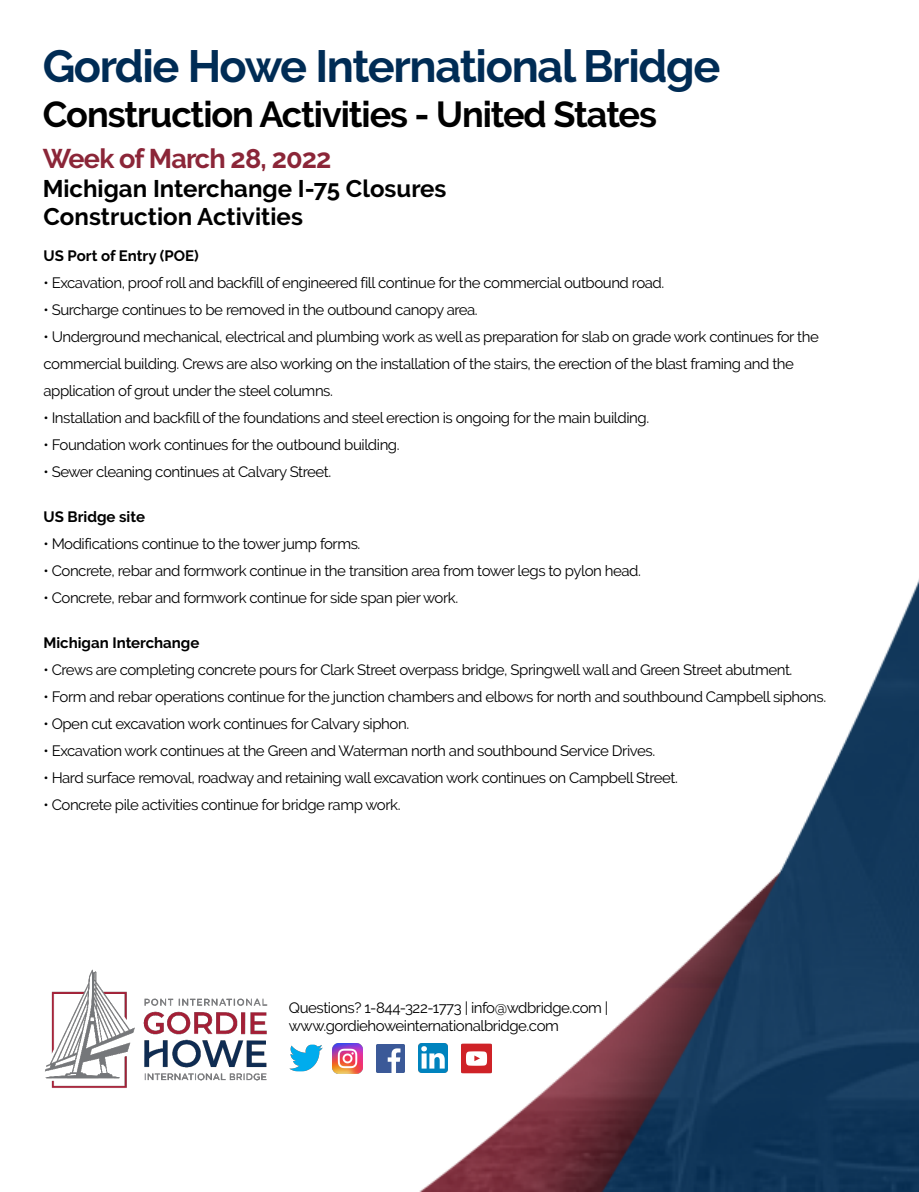
<style>
.page{position:relative;width:919px;height:1192px;background:#fff}
.page>*{position:absolute;margin:0;border:0;box-sizing:border-box;transform-origin:0 0}
.t1{font:700 45px "Raleway";letter-spacing:-.03em;color:#002c55}
.t2{font:700 36px "Raleway";letter-spacing:-.03em;color:#000}
.t3{font:700 27px "Raleway";letter-spacing:-.03em;color:#8b2638}
.t4{font:700 24px "Raleway";color:#000}
.t5{font:15px/27px "Raleway";letter-spacing:-.03em;color:#000}
.t6{font:700 15px "Raleway";color:#000}
</style>
<div class="page">
<img style="left:335px;top:581px;width:583px;height:610px">
<img style="left:289px;top:1044px;width:34px;height:28px">
<img style="left:376px;top:1044px;width:28px;height:28px">
<img style="left:419px;top:1043px;width:29px;height:29px">
<img style="left:460px;top:1042px;width:32px;height:32px">
<img style="left:332px;top:1043px;width:30px;height:30px">
<img style="left:45px;top:969px;width:223px;height:119px">
<h1 class="t1" style="left:43px;top:40px;width:679px">Gordie Howe International Bridge</h1>
<h2 class="t2" style="left:43px;top:93px;width:615px">Construction Activities - United States</h2>
<h3 class="t3" style="left:43px;top:143px;width:290px">Week of March 28, 2022</h3>
<h3 class="t4" style="left:43px;top:203px;width:261px">Construction Activities</h3>
<p class="t6" style="left:43px;top:247px;width:157px">US Port of Entry (POE)</p>
<p class="t5" style="left:43px;top:269px;width:622px">• Excavation, proof roll and backfill of engineered fill continue for the commercial outbound road.</p>
<p class="t5" style="left:43px;top:296px;width:436px">• Surcharge continues to be removed in the outbound canopy area.</p>
<p class="t5" style="left:43px;top:323px;width:776px">• Underground mechanical, electrical and plumbing work as well as preparation for slab on grade work continues for the commercial building. Crews are also working on the installation of the stairs, the erection of the blast framing and the application of grout under the steel columns.</p>
<p class="t5" style="left:43px;top:404px;width:607px">• Installation and backfill of the foundations and steel erection is ongoing for the main building.</p>
<p class="t5" style="left:43px;top:431px;width:357px">• Foundation work continues for the outbound building.</p>
<p class="t5" style="left:43px;top:458px;width:289px">• Sewer cleaning continues at Calvary Street.</p>
<p class="t6" style="left:43px;top:508px;width:103px">US Bridge site</p>
<p class="t5" style="left:43px;top:530px;width:318px">• Modifications continue to the tower jump forms.</p>
<p class="t5" style="left:43px;top:557px;width:599px">• Concrete, rebar and formwork continue in the transition area from tower legs to pylon head.</p>
<p class="t5" style="left:43px;top:584px;width:416px">• Concrete, rebar and formwork continue for side span pier work.</p>
<p class="t6" style="left:43px;top:634px;width:157px">Michigan Interchange</p>
<p class="t5" style="left:43px;top:656px;width:750px">• Crews are completing concrete pours for Clark Street overpass bridge, Springwell wall and Green Street abutment.</p>
<p class="t5" style="left:43px;top:683px;width:784px">• Form and rebar operations continue for the junction chambers and elbows for north and southbound Campbell siphons.</p>
<p class="t5" style="left:43px;top:710px;width:367px">• Open cut excavation work continues for Calvary siphon.</p>
<p class="t5" style="left:43px;top:737px;width:613px">• Excavation work continues at the Green and Waterman north and southbound Service Drives.</p>
<p class="t5" style="left:43px;top:764px;width:635px">• Hard surface removal, roadway and retaining wall excavation work continues on Campbell Street.</p>
<p class="t5" style="left:43px;top:791px;width:358px">• Concrete pile activities continue for bridge ramp work.</p>
<h3 class="t4" style="left:43px;top:175px;width:405px">Michigan Interchange I-75 Closures</h3>
<p class="t5" style="left:289px;top:998px;width:321px;line-height:18px">Questions? 1-844-322-1773 | info@wdbridge.com | www.gordiehoweinternationalbridge.com</p>
</div>
